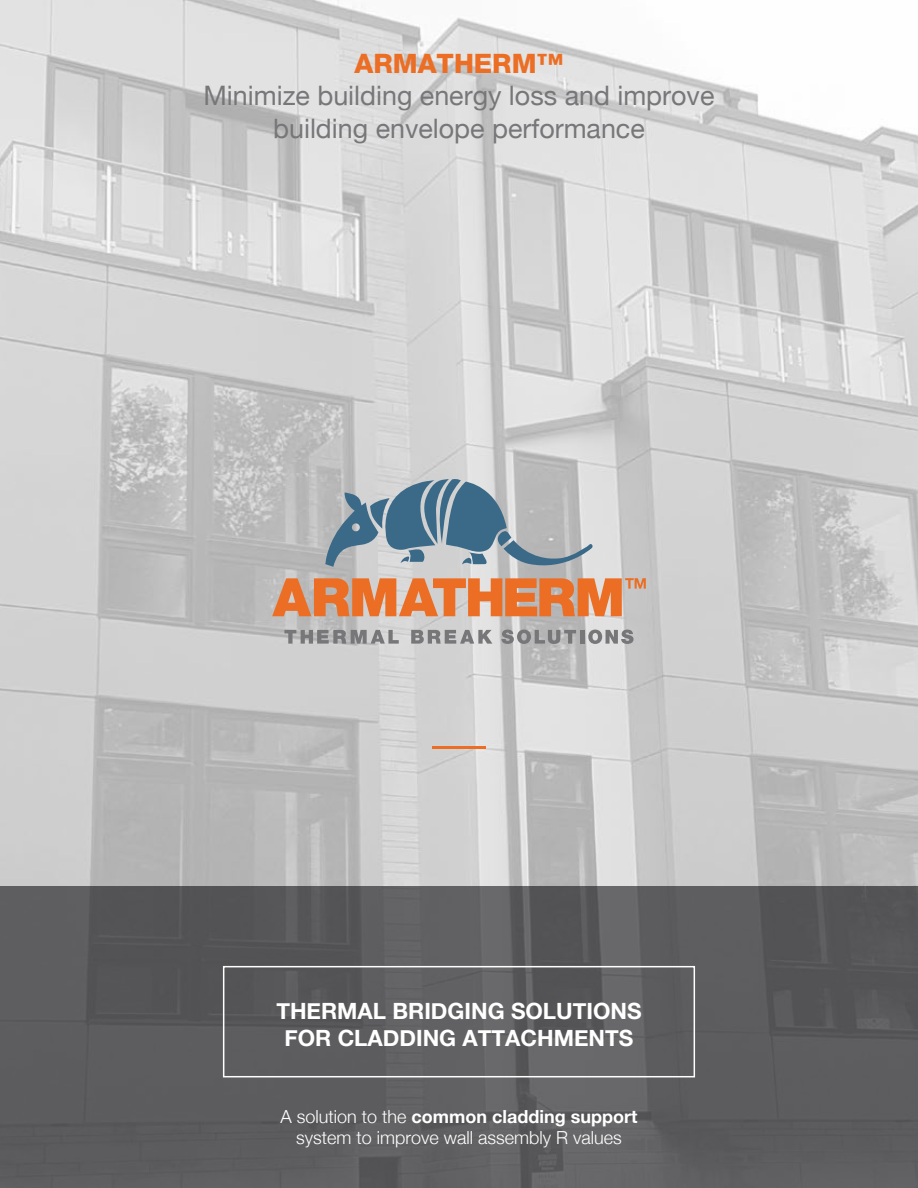
<style>
.page{position:relative;width:918px;height:1188px;background:#fff}
.page>*{position:absolute;margin:0;border:0;box-sizing:border-box;transform-origin:0 0}
.t1{font:26.85px/32.2px "Helvetica Neue";color:#77777a;text-align:center}
.t2{font:800 26.85px "Helvetica Neue";color:#ec6e24}
.t3{font:700 22.35px/26.8px "Helvetica Neue";color:#fff;text-align:center}
.t4{font:300 18px/21.6px "Helvetica Neue";color:#fff;text-align:center}
.s1{font-weight:700}
</style>
<div class="page">
<img style="left:0;top:0;width:918px;height:886px">
<hr style="left:432px;top:746px;width:54px;height:3px;background:#ec6e24">
<svg style="left:325px;top:478px;width:269px;height:93px;background:#94a5b0"></svg>
<svg style="left:284px;top:630px;width:115px;height:14px;background:#9c9c9e"></svg>
<svg style="left:411px;top:630px;width:81px;height:14px"></svg>
<svg style="left:501px;top:630px;width:75px;height:14px"></svg>
<div style="left:580px;top:630px;width:5px;height:14px;background:#77777a"></div>
<svg style="left:588px;top:630px;width:46px;height:14px"></svg>
<svg style="left:272px;top:578px;width:374px;height:38px;background:#df8d5d"></svg>
<div style="left:0;top:886px;width:918px;height:302px;background:#5c5c5f"></div>
<div style="left:223px;top:966px;width:472px;height:111px;border:2px solid #fff"></div>
<h1 class="t2" style="left:355px;top:48px;width:210px">ARMATHERM™</h1>
<h1 class="t1" style="left:204px;top:81px;width:512px">Minimize building energy loss and improve building envelope performance</h1>
<p class="t3" style="left:276px;top:998px;width:367px">THERMAL BRIDGING SOLUTIONS<br>FOR CLADDING ATTACHMENTS</p>
<p class="t4" style="left:281px;top:1104px;width:358px">A solution to the <span class="s1">common cladding support </span>system to improve wall assembly R values</p>
</div>
